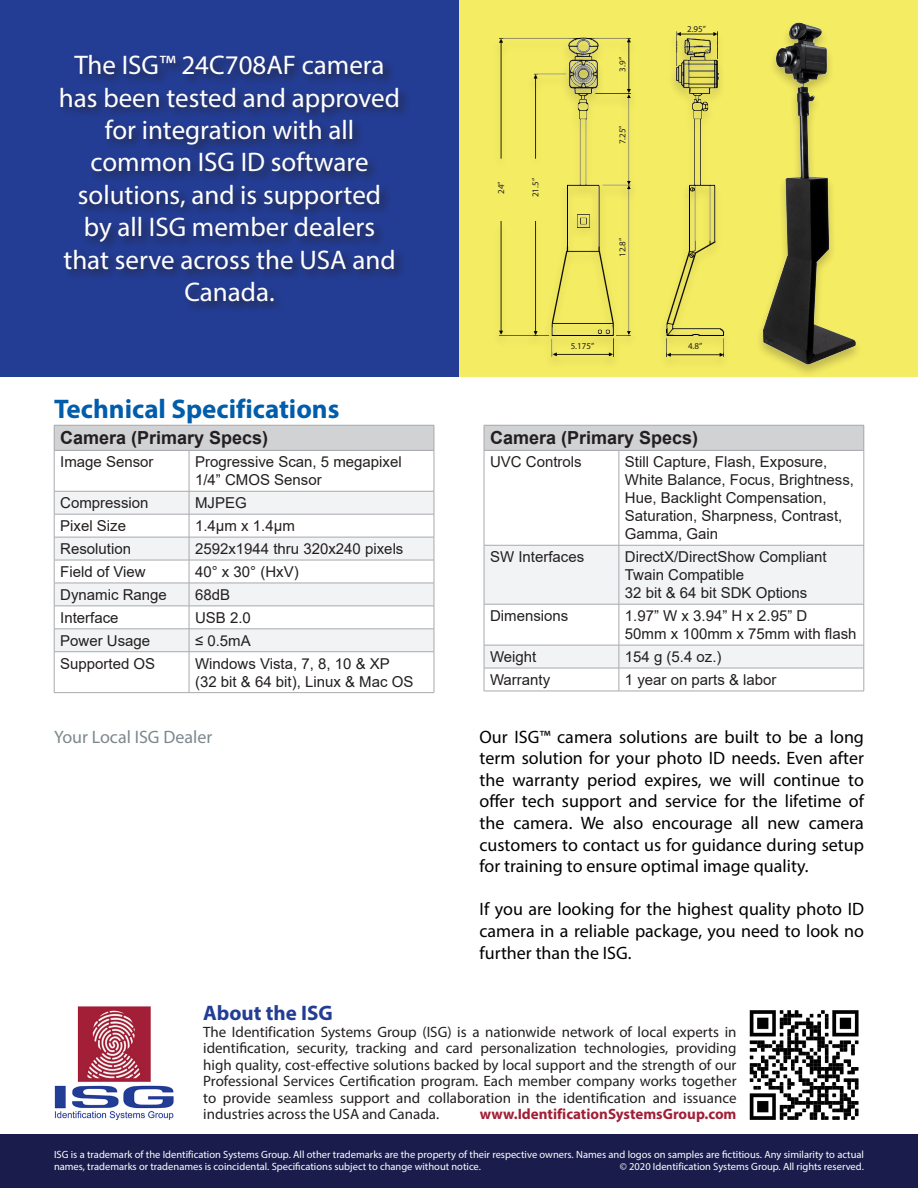
<style>
.page{position:relative;width:918px;height:1188px;background:#fff}
.page>*{position:absolute;margin:0;border:0;box-sizing:border-box;transform-origin:0 0}
.t1{font:27px/32.4px "Myriad Pro";color:#fff;text-align:center}
.t2{font:700 27px "Myriad Pro";color:#015dab}
.t3{font:700 21px "Myriad Pro";color:#233d95}
.t4{font:18px/21.6px "Myriad Pro";color:#000;text-align:justify}
.space1{font:700 18px "Arial";color:#231f20}
.t5{font:18px "Myriad Pro";color:#7c888e}
.space1-2{font:15px/18px "Arial";color:#231f20}
.t6{font:15px/16.5px "Myriad Pro";color:#231f20;text-align:justify}
.t7{font:700 15px "Myriad Pro";color:#a11f37}
.t8{font:10.5px/12.6px "Myriad Pro";color:#fff}
.t9{font:9px "Myriad Pro";color:#231f20}
</style>
<div class="page">
<div style="left:0;top:1134px;width:918px;height:54px;background:#1a1d4c"></div>
<img style="left:749px;top:1010px;width:110px;height:110px">
<img style="left:54px;top:1006px;width:120px;height:114px">
<div style="left:54px;top:425px;width:380px;height:25px;background:#d1d2d4"></div>
<div style="left:55px;top:492px;width:379px;height:22px;background:#f2f3f4"></div>
<svg style="left:55px;top:515px;width:379px;height:177px"></svg>
<hr style="left:54px;top:425px;width:135px;height:1px;background:#a8a9ad">
<svg style="left:54px;top:426px;width:1px;height:24px"></svg>
<hr style="left:189px;top:425px;width:245px;height:1px;background:#a8a9ad">
<svg style="left:434px;top:425px;width:1px;height:25px"></svg>
<hr style="left:54px;top:450px;width:135px;height:1px;background:#a8a9ad">
<hr style="left:54px;top:451px;width:1px;height:40px;background:#a8a9ad">
<hr style="left:189px;top:450px;width:245px;height:1px;background:#a8a9ad">
<hr style="left:189px;top:451px;width:1px;height:40px;background:#a8a9ad">
<hr style="left:434px;top:451px;width:1px;height:40px;background:#a8a9ad">
<hr style="left:54px;top:491px;width:135px;height:1px;background:#a8a9ad">
<hr style="left:189px;top:491px;width:245px;height:1px;background:#a8a9ad">
<hr style="left:54px;top:514px;width:135px;height:1px;background:#a8a9ad">
<hr style="left:189px;top:514px;width:245px;height:1px;background:#a8a9ad">
<hr style="left:54px;top:537px;width:135px;height:1px;background:#a8a9ad">
<hr style="left:189px;top:537px;width:245px;height:1px;background:#a8a9ad">
<hr style="left:54px;top:560px;width:135px;height:1px;background:#a8a9ad">
<hr style="left:189px;top:560px;width:245px;height:1px;background:#a8a9ad">
<hr style="left:54px;top:583px;width:135px;height:1px;background:#a8a9ad">
<hr style="left:189px;top:583px;width:245px;height:1px;background:#a8a9ad">
<hr style="left:54px;top:606px;width:135px;height:1px;background:#a8a9ad">
<hr style="left:189px;top:606px;width:245px;height:1px;background:#a8a9ad">
<hr style="left:54px;top:629px;width:135px;height:1px;background:#a8a9ad">
<svg style="left:54px;top:492px;width:1px;height:159px"></svg>
<hr style="left:189px;top:629px;width:245px;height:1px;background:#a8a9ad">
<svg style="left:189px;top:491px;width:1px;height:160px"></svg>
<svg style="left:434px;top:491px;width:1px;height:161px"></svg>
<hr style="left:54px;top:651px;width:135px;height:1px;background:#a8a9ad">
<hr style="left:54px;top:652px;width:1px;height:40px;background:#a8a9ad">
<hr style="left:189px;top:651px;width:245px;height:1px;background:#a8a9ad">
<hr style="left:189px;top:652px;width:1px;height:40px;background:#a8a9ad">
<hr style="left:434px;top:652px;width:1px;height:40px;background:#a8a9ad">
<hr style="left:54px;top:692px;width:135px;height:1px;background:#a8a9ad">
<hr style="left:189px;top:692px;width:245px;height:1px;background:#a8a9ad">
<div style="left:484px;top:425px;width:380px;height:25px;background:#d1d2d4"></div>
<div style="left:485px;top:546px;width:379px;height:58px;background:#f2f3f4"></div>
<hr style="left:484px;top:425px;width:135px;height:1px;background:#a8a9ad">
<svg style="left:484px;top:426px;width:1px;height:24px"></svg>
<hr style="left:619px;top:425px;width:245px;height:1px;background:#a8a9ad">
<svg style="left:864px;top:425px;width:1px;height:25px"></svg>
<hr style="left:484px;top:450px;width:135px;height:1px;background:#a8a9ad">
<hr style="left:484px;top:451px;width:1px;height:94px;background:#a8a9ad">
<hr style="left:619px;top:450px;width:245px;height:1px;background:#a8a9ad">
<hr style="left:619px;top:451px;width:1px;height:94px;background:#a8a9ad">
<hr style="left:864px;top:451px;width:1px;height:94px;background:#a8a9ad">
<hr style="left:484px;top:545px;width:135px;height:1px;background:#a8a9ad">
<hr style="left:484px;top:545px;width:1px;height:59px;background:#a8a9ad">
<hr style="left:619px;top:545px;width:245px;height:1px;background:#a8a9ad">
<hr style="left:619px;top:545px;width:1px;height:59px;background:#a8a9ad">
<hr style="left:864px;top:545px;width:1px;height:59px;background:#a8a9ad">
<svg style="left:484px;top:604px;width:381px;height:87px"></svg>
<hr style="left:484px;top:691px;width:135px;height:1px;background:#a8a9ad">
<hr style="left:619px;top:691px;width:245px;height:1px;background:#a8a9ad">
<div style="left:460px;top:0;width:458px;height:377px;background:#f4ec62"></div>
<div style="left:0;top:0;width:459px;height:377px;background:#233d95"></div>
<img style="left:499px;top:31px;width:226px;height:327px">
<div style="left:57px;top:52px;width:354px;height:262px;background:#231f20;opacity:.75"></div>
<div style="left:755px;top:22px;width:109px;height:355px;background:#231f20;opacity:.25"></div>
<img style="left:755px;top:22px;width:109px;height:347px">
<p class="t1" style="left:74px;top:49px;width:312px">The ISG™ 24C708AF camera</p>
<p class="t1" style="left:59px;top:81px;width:343px">has been tested and approved for integration with all common ISG ID software solutions, and is supported<br>by all ISG member dealers that serve across the USA and<br>Canada.</p>
<p class="t2" style="left:54px;top:391px;width:287px">Technical Specifications</p>
<p class="space1" style="left:60px;top:425px;width:210px">Camera (Primary Specs)</p>
<p class="space1-2" style="left:60px;top:453px;width:95px">Image Sensor</p>
<p class="space1-2" style="left:195px;top:453px;width:208px">Progressive Scan, 5 megapixel<br>1/4” CMOS Sensor</p>
<p class="space1-2" style="left:60px;top:494px;width:90px">Compression</p>
<p class="space1-2" style="left:195px;top:494px;width:53px">MJPEG</p>
<p class="space1-2" style="left:60px;top:517px;width:67px">Pixel Size</p>
<p class="space1-2" style="left:195px;top:517px;width:101px">1.4μm x 1.4μm</p>
<p class="space1-2" style="left:60px;top:540px;width:72px">Resolution</p>
<p class="space1-2" style="left:195px;top:540px;width:210px">2592x1944 thru 320x240 pixels</p>
<p class="space1-2" style="left:60px;top:563px;width:87px">Field of View</p>
<p class="space1-2" style="left:195px;top:563px;width:105px">40° x 30° (HxV)</p>
<p class="space1-2" style="left:60px;top:586px;width:108px">Dynamic Range</p>
<p class="space1-2" style="left:195px;top:586px;width:37px">68dB</p>
<p class="space1-2" style="left:60px;top:608px;width:60px">Interface</p>
<p class="space1-2" style="left:195px;top:608px;width:57px">USB 2.0</p>
<p class="space1-2" style="left:60px;top:631px;width:92px">Power Usage</p>
<p class="space1-2" style="left:195px;top:631px;width:57px">≤ 0.5mA</p>
<p class="space1-2" style="left:60px;top:654px;width:97px">Supported OS</p>
<p class="space1-2" style="left:195px;top:654px;width:220px">Windows Vista, 7, 8, 10 &amp; XP (32 bit &amp; 64 bit), Linux &amp; Mac OS</p>
<p class="t5" style="left:54px;top:725px;width:160px">Your Local ISG Dealer</p>
<p class="t9" style="left:496px;top:194px;width:14px;rotate:-90deg">24”</p>
<p class="t9" style="left:530px;top:197px;width:20px;rotate:-90deg">21.5”</p>
<p class="t9" style="left:617px;top:72px;width:16px;rotate:-90deg">3.9”</p>
<p class="t9" style="left:617px;top:144px;width:20px;rotate:-90deg">7.25”</p>
<p class="t9" style="left:617px;top:257px;width:20px;rotate:-90deg">12.8”</p>
<p class="t9" style="left:687px;top:23px;width:20px">2.95”</p>
<p class="t9" style="left:571px;top:341px;width:25px">5.175”</p>
<p class="t9" style="left:688px;top:341px;width:16px">4.8”</p>
<p class="space1" style="left:490px;top:425px;width:210px">Camera (Primary Specs)</p>
<p class="space1-2" style="left:490px;top:453px;width:93px">UVC Controls</p>
<p class="space1-2" style="left:625px;top:453px;width:231px">Still Capture, Flash, Exposure,<br>White Balance, Focus, Brightness,<br>Hue, Backlight Compensation,<br>Saturation, Sharpness, Contrast,<br>Gamma, Gain</p>
<p class="space1-2" style="left:490px;top:548px;width:96px">SW Interfaces</p>
<p class="space1-2" style="left:625px;top:548px;width:203px">DirectX/DirectShow Compliant<br>Twain Compatible<br>32 bit &amp; 64 bit SDK Options</p>
<p class="space1-2" style="left:490px;top:607px;width:80px">Dimensions</p>
<p class="space1-2" style="left:625px;top:607px;width:233px">1.97” W x 3.94” H x 2.95” D<br>50mm x 100mm x 75mm with flash</p>
<p class="space1-2" style="left:490px;top:648px;width:48px">Weight</p>
<p class="space1-2" style="left:625px;top:648px;width:98px">154 g (5.4 oz.)</p>
<p class="space1-2" style="left:490px;top:671px;width:62px">Warranty</p>
<p class="space1-2" style="left:625px;top:671px;width:153px">1 year on parts &amp; labor</p>
<p class="t4" style="left:480px;top:725px;width:386px">Our ISG™ camera solutions are built to be a long term solution for your photo ID needs. Even after the warranty period expires, we will continue to offer tech support and service for the lifetime of the camera. We also encourage all new camera customers to contact us for guidance during setup for training to ensure optimal image quality.</p>
<p class="t4" style="left:480px;top:898px;width:386px">If you are looking for the highest quality photo ID camera in a reliable package, you need to look no further than the ISG.</p>
<p class="t3" style="left:203px;top:1000px;width:131px">About the ISG</p>
<p class="t6" style="left:203px;top:1023px;width:535px">The Identification Systems Group (ISG) is a nationwide network of local experts in identification, security, tracking and card personalization technologies, providing high quality, cost-effective solutions backed by local support and the strength of our Professional Services Certification program. Each member company works together to provide seamless support and collaboration in the identification and issuance industries across the USA and Canada.</p>
<p class="t7" style="left:480px;top:1104px;width:258px">www.IdentificationSystemsGroup.com</p>
<p class="t8" style="left:54px;top:1148px;width:812px">ISG is a trademark of the Identification Systems Group. All other trademarks are the property of their respective owners. Names and logos on samples are fictitious. Any similarity to actual names, trademarks or tradenames is coincidental. Specifications subject to change without notice.</p>
<p class="t8" style="left:620px;top:1161px;width:246px">© 2020 Identification Systems Group. All rights reserved.</p>
</div>
